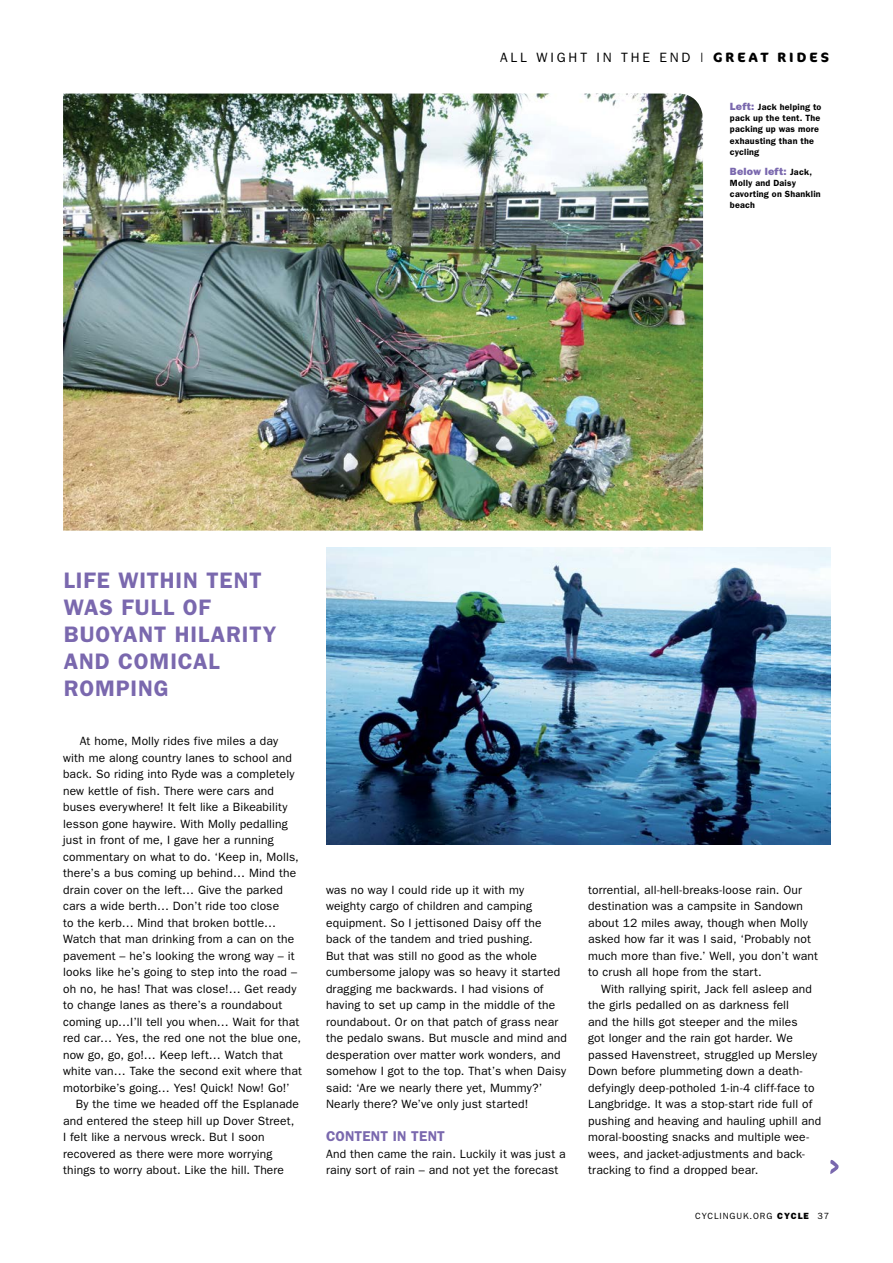
<style>
.page{position:relative;width:893px;height:1263px;background:#fff}
.page>*{position:absolute;margin:0;border:0;box-sizing:border-box;transform-origin:0 0}
.CTC_GREAT_RIDES_PULL{font:600 22.5px/27px "Franklin Gothic";letter-spacing:.04em;color:#7a68ae}
.CTC_GREAT_RIDES_BODY{font:600 14.25px "Franklin Gothic";letter-spacing:.005em;color:#7a68ae}
.t1{font:13.5px "Franklin Gothic";letter-spacing:.215em;color:#000}
.CTC_GREAT_RIDES_BODY-2{font:12px/16.5px "Franklin Gothic";letter-spacing:.015em;color:#000}
.CTC_GREAT_RIDES_BOXO{font:800 10.5px "Franklin Gothic";letter-spacing:.015em;color:#7a68ae}
.CTC_GREAT_RIDES_BOXO-2{font:600 9px/11.2px "Franklin Gothic";letter-spacing:.02em;color:#000}
.t2{font:9px "Franklin Gothic";letter-spacing:.1em;color:#000}
.s1{font-family:"Cocon Pro";font-weight:700}
.s2{font-weight:800;font-size:10.5px;color:#7a68ae}
.s3{font-weight:600;font-size:9px;color:#000}
.s4{font-weight:800}
</style>
<div class="page">
<img style="left:63px;top:94px;width:640px;height:437px">
<img style="left:326px;top:547px;width:504px;height:297px">
<svg style="left:830px;top:1160px;width:8px;height:14px"></svg>
<p class="t1" style="left:500px;top:50px;width:330px">ALL WIGHT IN THE END | <span class="s1">GREAT RIDES</span></p>
<p class="CTC_GREAT_RIDES_BOXO-2" style="left:730px;top:101px;width:93px"><span class="s2">Left:</span> Jack helping to pack up the tent. The packing up was more exhausting than the cycling</p>
<p class="CTC_GREAT_RIDES_BOXO" style="left:730px;top:165px;width:84px">Below left: <span class="s3">Jack,</span></p>
<p class="CTC_GREAT_RIDES_BOXO-2" style="left:730px;top:177px;width:92px">Molly and Daisy cavorting on Shanklin beach</p>
<p class="CTC_GREAT_RIDES_PULL" style="left:64px;top:566px;width:214px">LIFE WITHIN TENT<br>WAS FULL OF<br>BUOYANT HILARITY<br>AND COMICAL<br>ROMPING</p>
<p class="CTC_GREAT_RIDES_BODY-2" style="left:63px;top:732px;width:240px;text-indent:17px">At home, Molly rides five miles a day with me along country lanes to school and back. So riding into Ryde was a completely new kettle of fish. There were cars and buses everywhere! It felt like a Bikeability lesson gone haywire. With Molly pedalling just in front of me, I gave her a running commentary on what to do. ‘Keep in, Molls, there’s a bus coming up behind… Mind the drain cover on the left… Give the parked cars a wide berth… Don’t ride too close<br>to the kerb… Mind that broken bottle… Watch that man drinking from a can on the pavement – he’s looking the wrong way – it looks like he’s going to step into the road – oh no, he has! That was close!… Get ready to change lanes as there’s a roundabout coming up…I’ll tell you when… Wait for that red car… Yes, the red one not the blue one, now go, go, go!… Keep left… Watch that white van… Take the second exit where that motorbike’s going… Yes! Quick! Now! Go!’</p>
<p class="CTC_GREAT_RIDES_BODY-2" style="left:63px;top:1095px;width:237px;text-indent:13px">By the time we headed off the Esplanade and entered the steep hill up Dover Street, I felt like a nervous wreck. But I soon recovered as there were more worrying things to worry about. Like the hill. There</p>
<p class="CTC_GREAT_RIDES_BODY-2" style="left:326px;top:881px;width:242px">was no way I could ride up it with my<br>weighty cargo of children and camping equipment. So I jettisoned Daisy off the back of the tandem and tried pushing.<br>But that was still no good as the whole cumbersome jalopy was so heavy it started dragging me backwards. I had visions of having to set up camp in the middle of the roundabout. Or on that patch of grass near the pedalo swans. But muscle and mind and desperation over matter work wonders, and somehow I got to the top. That’s when Daisy said: ‘Are we nearly there yet, Mummy?’ Nearly there? We’ve only just started!</p>
<p class="CTC_GREAT_RIDES_BODY" style="left:326px;top:1128px;width:120px">CONTENT IN TENT</p>
<p class="CTC_GREAT_RIDES_BODY-2" style="left:326px;top:1145px;width:241px">And then came the rain. Luckily it was just a rainy sort of rain – and not yet the forecast</p>
<p class="CTC_GREAT_RIDES_BODY-2" style="left:588px;top:881px;width:231px">torrential, all-hell-breaks-loose rain. Our destination was a campsite in Sandown about 12 miles away, though when Molly asked how far it was I said, ‘Probably not much more than five.’ Well, you don’t want to crush all hope from the start.</p>
<p class="CTC_GREAT_RIDES_BODY-2" style="left:588px;top:980px;width:235px;text-indent:13px">With rallying spirit, Jack fell asleep and the girls pedalled on as darkness fell<br>and the hills got steeper and the miles<br>got longer and the rain got harder. We passed Havenstreet, struggled up Mersley Down before plummeting down a death&shy;defyingly deep-potholed 1-in-4 cliff-face to Langbridge. It was a stop-start ride full of pushing and heaving and hauling uphill and moral-boosting snacks and multiple wee&shy;wees, and jacket-adjustments and back&shy;tracking to find a dropped bear.</p>
<p class="t2" style="left:695px;top:1211px;width:136px">CYCLINGUK.ORG <span class="s4">CYCLE</span> 37</p>
</div>
